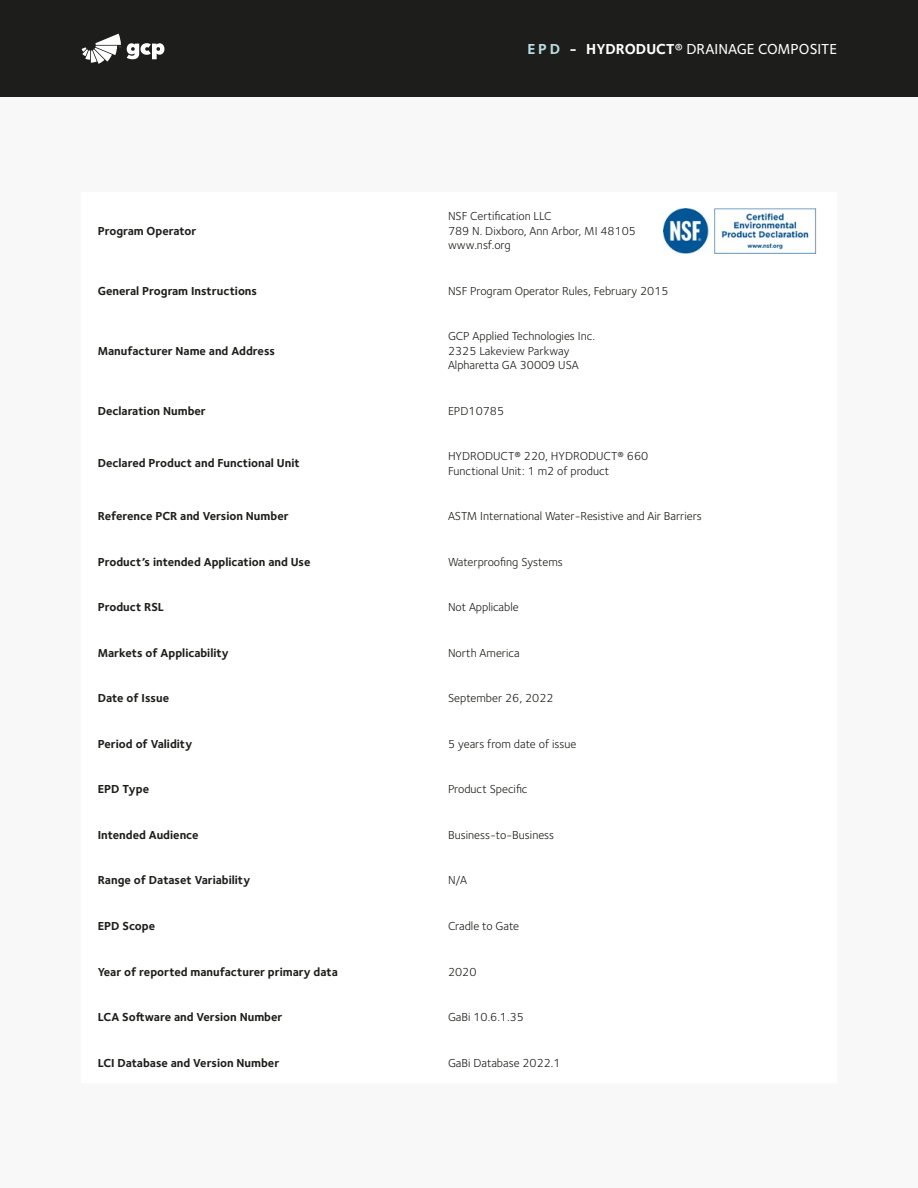
<style>
.page{position:relative;width:918px;height:1188px;background:#fff}
.page>*{position:absolute;margin:0;border:0;box-sizing:border-box;transform-origin:0 0}
.t1{font:500 15px "Foundry Sterling";color:#fff}
.t2{font:12px/14.4px "Foundry Sterling";color:#1d1d1b}
.t3{font:700 12px "Foundry Sterling";color:#1d1d1b}
.s1{font-weight:700;color:#b6dede}
.s2{font-weight:700}
</style>
<div class="page">
<img style="left:664px;top:208px;width:153px;height:45px">
<div style="left:0;top:0;width:918px;height:96px;background:#1d1d1b"></div>
<svg style="left:127px;top:43px;width:37px;height:16px"></svg>
<svg style="left:82px;top:34px;width:39px;height:30px"></svg>
<p class="t3" style="left:98px;top:224px;width:100px">Program Operator</p>
<p class="t1" style="left:527px;top:40px;width:311px"><span class="s1">E P D</span> <span class="s2">- HYDRODUCT®</span> DRAINAGE COMPOSITE</p>
<p class="t2" style="left:448px;top:209px;width:190px">NSF Certification LLC<br>789 N. Dixboro, Ann Arbor, MI 48105 www.nsf.org</p>
<p class="t3" style="left:98px;top:284px;width:161px">General Program Instructions</p>
<p class="t2" style="left:448px;top:284px;width:222px">NSF Program Operator Rules, February 2015</p>
<p class="t3" style="left:98px;top:344px;width:179px">Manufacturer Name and Address</p>
<p class="t2" style="left:448px;top:329px;width:149px">GCP Applied Technologies Inc.<br>2325 Lakeview Parkway<br>Alpharetta GA 30009 USA</p>
<p class="t3" style="left:98px;top:403px;width:110px">Declaration Number</p>
<p class="t2" style="left:448px;top:404px;width:58px">EPD10785</p>
<p class="t3" style="left:98px;top:456px;width:203px">Declared Product and Functional Unit</p>
<p class="t2" style="left:448px;top:449px;width:202px">HYDRODUCT® 220, HYDRODUCT® 660<br>Functional Unit: 1 m2 of product</p>
<p class="t3" style="left:98px;top:509px;width:192px">Reference PCR and Version Number</p>
<p class="t2" style="left:448px;top:509px;width:255px">ASTM International Water-Resistive and Air Barriers</p>
<p class="t3" style="left:98px;top:554px;width:214px">Product’s intended Application and Use</p>
<p class="t2" style="left:448px;top:555px;width:116px">Waterproofing Systems</p>
<p class="t3" style="left:98px;top:600px;width:68px">Product RSL</p>
<p class="t2" style="left:448px;top:600px;width:72px">Not Applicable</p>
<p class="t3" style="left:98px;top:646px;width:133px">Markets of Applicability</p>
<p class="t2" style="left:448px;top:646px;width:73px">North America</p>
<p class="t3" style="left:98px;top:691px;width:73px">Date of Issue</p>
<p class="t2" style="left:448px;top:691px;width:107px">September 26, 2022</p>
<p class="t3" style="left:98px;top:737px;width:96px">Period of Validity</p>
<p class="t2" style="left:448px;top:737px;width:130px">5 years from date of issue</p>
<p class="t3" style="left:98px;top:782px;width:53px">EPD Type</p>
<p class="t2" style="left:448px;top:782px;width:81px">Product Specific</p>
<p class="t3" style="left:98px;top:828px;width:102px">Intended Audience</p>
<p class="t2" style="left:448px;top:828px;width:108px">Business-to-Business</p>
<p class="t3" style="left:98px;top:873px;width:154px">Range of Dataset Variability</p>
<p class="t2" style="left:448px;top:873px;width:21px">N/A</p>
<p class="t3" style="left:98px;top:919px;width:59px">EPD Scope</p>
<p class="t2" style="left:448px;top:919px;width:73px">Cradle to Gate</p>
<p class="t3" style="left:98px;top:964px;width:242px">Year of reported manufacturer primary data</p>
<p class="t2" style="left:448px;top:964px;width:30px">2020</p>
<p class="t3" style="left:98px;top:1010px;width:186px">LCA Software and Version Number</p>
<p class="t2" style="left:448px;top:1010px;width:77px">GaBi 10.6.1.35</p>
<p class="t3" style="left:98px;top:1055px;width:183px">LCI Database and Version Number</p>
<p class="t2" style="left:448px;top:1056px;width:114px">GaBi Database 2022.1</p>
</div>
